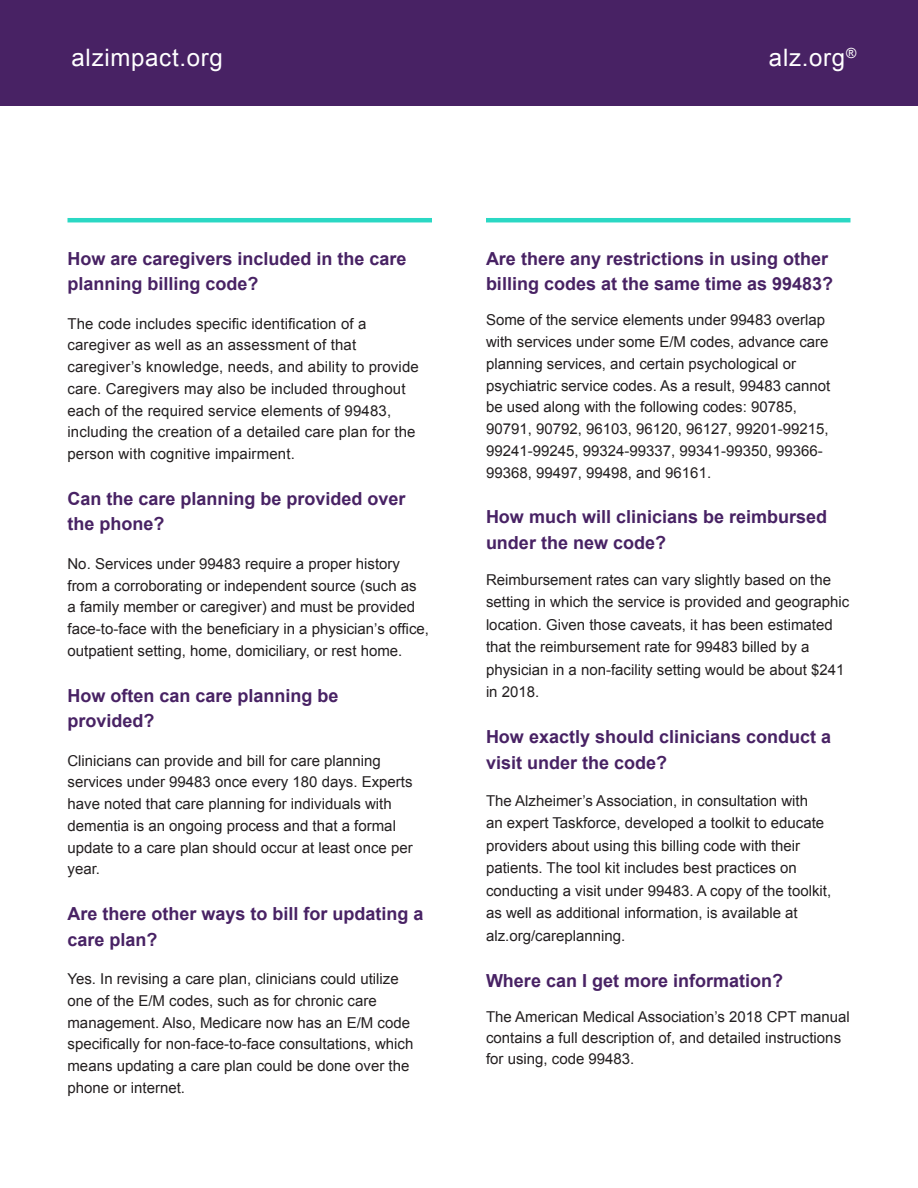
<style>
.page{position:relative;width:918px;height:1188px;background:#fff}
.page>*{position:absolute;margin:0;border:0;box-sizing:border-box;transform-origin:0 0}
.t1{font:24px "Arial";letter-spacing:.03em;color:#fff}
.t2{font:700 18px/25.5px "Arial";color:#482264}
.t3{font:15px/21.8px "Arial";color:#231f20}
</style>
<div class="page">
<hr style="left:68px;top:218px;width:364px;height:4px;background:#2bd8c4">
<hr style="left:486px;top:218px;width:364px;height:4px;background:#2bd8c4">
<div style="left:0;top:0;width:918px;height:106px;background:#482264"></div>
<p class="t1" style="left:72px;top:42px;width:153px">alzimpact.org</p>
<p class="t1" style="left:769px;top:42px;width:89px">alz.org<sup>®</sup></p>
<p class="t2" style="left:68px;top:246px;width:341px">How are caregivers included in the care planning billing code?</p>
<p class="t3" style="left:68px;top:313px;width:353px">The code includes specific identification of a caregiver as well as an assessment of that caregiver’s knowledge, needs, and ability to provide care. Caregivers may also be included throughout each of the required service elements of 99483, including the creation of a detailed care plan for the person with cognitive impairment.</p>
<p class="t2" style="left:68px;top:486px;width:340px">Can the care planning be provided over the phone?</p>
<p class="t3" style="left:68px;top:553px;width:363px">No. Services under 99483 require a proper history from a corroborating or independent source (such as<br>a family member or caregiver) and must be provided face-to-face with the beneficiary in a physician’s office, outpatient setting, home, domiciliary, or rest home.</p>
<p class="t2" style="left:68px;top:683px;width:273px">How often can care planning be provided?</p>
<p class="t3" style="left:68px;top:750px;width:347px">Clinicians can provide and bill for care planning services under 99483 once every 180 days. Experts have noted that care planning for individuals with dementia is an ongoing process and that a formal update to a care plan should occur at least once per year.</p>
<p class="t2" style="left:68px;top:902px;width:358px">Are there other ways to bill for updating a care plan?</p>
<p class="t3" style="left:68px;top:968px;width:347px">Yes. In revising a care plan, clinicians could utilize one of the E/M codes, such as for chronic care management. Also, Medicare now has an E/M code specifically for non-face-to-face consultations, which means updating a care plan could be done over the phone or internet.</p>
<p class="t2" style="left:486px;top:246px;width:349px">Are there any restrictions in using other billing codes at the same time as 99483?</p>
<p class="t3" style="left:486px;top:310px;width:346px">Some of the service elements under 99483 overlap with services under some E/M codes, advance care planning services, and certain psychological or psychiatric service codes. As a result, 99483 cannot be used along with the following codes: 90785, 90791, 90792, 96103, 96120, 96127, 99201-99215, 99241-99245, 99324-99337, 99341-99350, 99366- 99368, 99497, 99498, and 96161.</p>
<p class="t2" style="left:486px;top:505px;width:343px">How much will clinicians be reimbursed under the new code?</p>
<p class="t3" style="left:486px;top:569px;width:365px;line-height:22.5px">Reimbursement rates can vary slightly based on the setting in which the service is provided and geographic location. Given those caveats, it has been estimated that the reimbursement rate for 99483 billed by a physician in a non-facility setting would be about $241 in 2018.</p>
<p class="t2" style="left:486px;top:725px;width:347px">How exactly should clinicians conduct a visit under the code?</p>
<p class="t3" style="left:486px;top:789px;width:347px;line-height:22.5px">The Alzheimer’s Association, in consultation with<br>an expert Taskforce, developed a toolkit to educate providers about using this billing code with their patients. The tool kit includes best practices on conducting a visit under 99483. A copy of the toolkit, as well as additional information, is available at</p>
<p class="t3" style="left:486px;top:925px;width:141px">alz.org/careplanning.</p>
<p class="t2" style="left:486px;top:968px;width:299px">Where can I get more information?</p>
<p class="t3" style="left:486px;top:1007px;width:365px;line-height:21px">The American Medical Association’s 2018 CPT manual contains a full description of, and detailed instructions for using, code 99483.</p>
</div>
